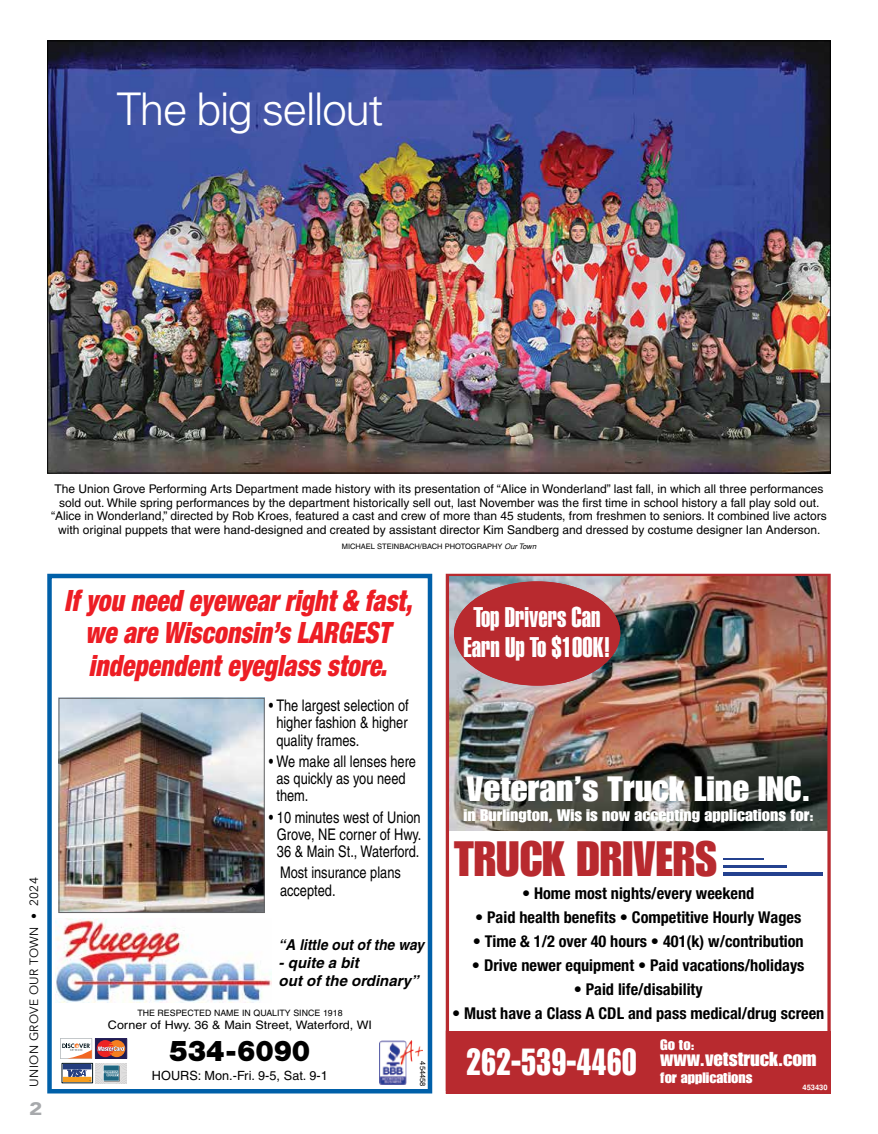
<style>
.page{position:relative;width:878px;height:1134px;background:#fff}
.page>*{position:absolute;margin:0;border:0;box-sizing:border-box;transform-origin:0 0}
.t1{font:48.6px "Impact";color:#b82a2f}
.t2{font:300 45px "Univers";letter-spacing:-.04em;color:#fff}
.t3{font:37.05px "Impact";color:#fff;scale:.85 1}
.t4{font:34.5px "Impact";color:#fff;scale:1.09 1}
.t5{font:italic 900 condensed 29.4px/32.5px "Helvetica Neue";color:#ed1d24;text-align:center;scale:.87 1}
.t6{font:900 28.65px "Helvetica Neue";letter-spacing:-.005em;color:#000;scale:.96 1}
.t7{font:27.9px/29.5px "Helvetica Extra Compressed";color:#fff;text-align:center}
.t8{font:19.8px "Impact";color:#fff;scale:1.06 1}
.t9{font:900 18px "Avenir";color:#a7a9ac;scale:1.25 1}
.t10{font:16.5px "Impact";color:#fff;scale:1.09 1}
.t11{font:700 condensed 16.35px "Helvetica Neue";color:#000}
.t12{font:16.05px/17.2px "Helvetica";color:#000;scale:.8 1}
.t13{font:italic 700 15px/18px "Helvetica";color:#000}
.t14{font:italic 700 15px "Helvetica";color:#000;scale:.92 1}
.t15{font:14.85px "Impact";color:#fff;scale:1.06 1}
.t16{font:12.75px "Helvetica";color:#000}
.t17{font:12px/13.5px "Helvetica";color:#000;text-align:center}
.t18{font:12px "Avenir Next";letter-spacing:.03em;color:#000}
.t19{font:11.7px "Helvetica";color:#000;scale:1.07 1}
.t20{font:8.85px "Helvetica";color:#000}
.t21{font:7.5px "Helvetica";color:#000}
.t22{font:700 7.5px "Helvetica";color:#fff}
.s1{font-style:italic}
</style>
<div class="page">
<img style="left:446px;top:574px;width:384px;height:457px">
<div style="left:474px;top:607px;width:126px;height:24px;background:#b8292f"></div>
<hr style="left:723px;top:872px;width:99px;height:4px;background:#24418f">
<hr style="left:723px;top:865px;width:63px;height:3px;background:#24418f">
<hr style="left:723px;top:858px;width:40px;height:1px;background:#24418f">
<div style="left:446px;top:1031px;width:384px;height:63px;background:#b82a2f"></div>
<img style="left:56px;top:918px;width:216px;height:85px">
<div style="left:47px;top:574px;width:385px;height:520px;border:4px solid #0060a9"></div>
<img style="left:61px;top:700px;width:201px;height:211px">
<div style="left:59px;top:698px;width:205px;height:215px;border:1px solid #636466"></div>
<svg style="left:60px;top:1038px;width:67px;height:45px"></svg>
<img style="left:379px;top:1041px;width:43px;height:43px">
<img style="left:49px;top:42px;width:779px;height:429px">
<h2 class="t2" style="left:116px;top:82px;width:268px">The big sellout</h2>
<p class="t17" style="left:51px;top:482px;width:776px">The Union Grove Performing Arts Department made history with its presentation of “Alice in Wonderland” last fall, in which all three performances sold out. While spring performances by the department historically sell out, last November was the first time in school history a fall play sold out. “Alice in Wonderland,” directed by Rob Kroes, featured a cast and crew of more than 45 students, from freshmen to seniors. It combined live actors with original puppets that were hand-designed and created by assistant director Kim Sandberg and dressed by costume designer Ian Anderson.</p>
<p class="t21" style="left:342px;top:542px;width:196px">MICHAEL STEINBACH/BACH PHOTOGRAPHY <span class="s1">Our Town</span></p>
<p class="t18" style="left:24px;top:1087px;width:211px;rotate:-90deg">UNION GROVE OUR TOWN • 2024</p>
<h3 class="t9" style="left:29px;top:1098px;width:12px">2</h3>
<h3 class="t5" style="left:64px;top:583px;width:401px">If you need eyewear right &amp; fast, we are Wisconsin’s LARGEST independent eyeglass store.</h3>
<h3 class="t12" style="left:276px;top:697px;width:167px;text-align:justify;text-indent:-7px">• The largest selection of higher fashion &amp; higher quality frames.</h3>
<h3 class="t12" style="left:276px;top:753px;width:176px;text-indent:-8px">• We make all lenses here as quickly as you need them.</h3>
<h3 class="t12" style="left:269px;top:808px;width:192px;text-align:center">• 10 minutes west of Union<br>Grove, NE corner of Hwy.<br>36 &amp; Main St., Waterford.</h3>
<h3 class="t12" style="left:280px;top:864px;width:153px">Most insurance plans accepted.</h3>
<p class="t14" style="left:279px;top:936px;width:160px">“A little out of the way</p>
<p class="t13" style="left:279px;top:953px;width:141px">- quite a bit<br>out of the ordinary”</p>
<p class="t20" style="left:137px;top:1008px;width:207px">THE RESPECTED NAME IN QUALITY SINCE 1918</p>
<p class="t19" style="left:108px;top:1018px;width:248px">Corner of Hwy. 36 &amp; Main Street, Waterford, WI</p>
<h3 class="t6" style="left:169px;top:1034px;width:148px">534-6090</h3>
<p class="t16" style="left:152px;top:1068px;width:177px">HOURS: Mon.-Fri. 9-5, Sat. 9-1</p>
<p class="t21" style="left:427px;top:1061px;width:27px;rotate:90deg">454458</p>
<h3 class="t7" style="left:463px;top:602px;width:148px">Top Drivers Can<br>Earn Up To $100K!</h3>
<h3 class="t4" style="left:466px;top:769px;width:317px">Veteran’s Truck Line INC.</h3>
<h3 class="t10" style="left:463px;top:805px;width:323px">in Burlington, Wis is now accepting applications for:</h3>
<h1 class="t1" style="left:454px;top:830px;width:264px">TRUCK DRIVERS</h1>
<h3 class="t11" style="left:522px;top:883px;width:234px">• Home most nights/every weekend</h3>
<h3 class="t11" style="left:475px;top:907px;width:327px">• Paid health benefits • Competitive Hourly Wages</h3>
<h3 class="t11" style="left:472px;top:931px;width:332px">• Time &amp; 1/2 over 40 hours • 401(k) w/contribution</h3>
<h3 class="t11" style="left:472px;top:955px;width:334px">• Drive newer equipment • Paid vacations/holidays</h3>
<h3 class="t11" style="left:573px;top:979px;width:130px">• Paid life/disability</h3>
<h3 class="t11" style="left:452px;top:1003px;width:374px">• Must have a Class A CDL and pass medical/drug screen</h3>
<p class="t15" style="left:660px;top:1036px;width:34px">Go to:</p>
<h3 class="t8" style="left:660px;top:1048px;width:149px">www.vetstruck.com</h3>
<h3 class="t3" style="left:466px;top:1040px;width:202px">262-539-4460</h3>
<p class="t15" style="left:660px;top:1069px;width:88px">for applications</p>
<p class="t22" style="left:802px;top:1083px;width:27px">453430</p>
</div>
